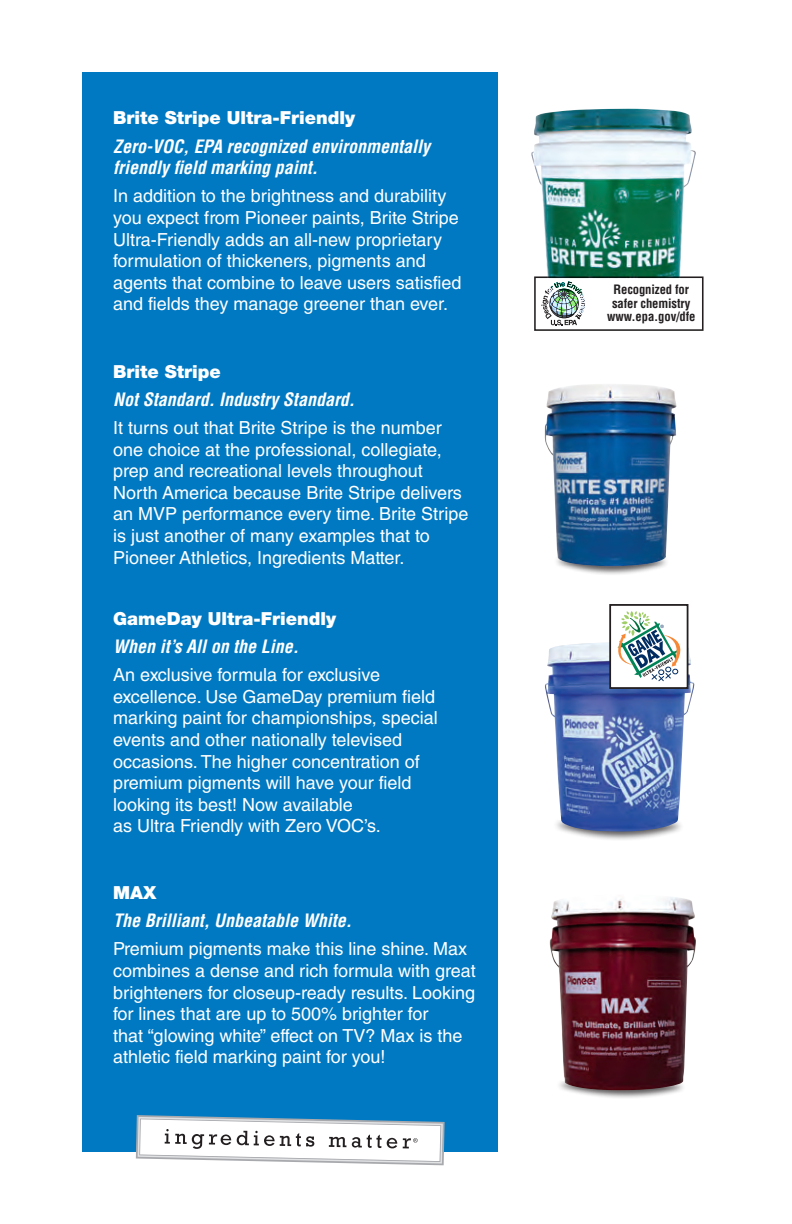
<style>
.page{position:relative;width:792px;height:1224px;background:#fff}
.page>*{position:absolute;margin:0;border:0;box-sizing:border-box;transform-origin:0 0}
.t1{font:18px/21.6px "Helvetica LT Std";color:#fff}
.t2{font:italic 700 condensed 18px/21.6px "Helvetica LT Std";color:#fff}
.t3{font:900 18px "Helvetica Neue LT Std";color:#fff}
.t4{font:700 condensed 12.6px "Helvetica LT Std";letter-spacing:-.01em;color:#231f20}
</style>
<div class="page">
<div style="left:82px;top:72px;width:416px;height:1080px;background:#0079c2"></div>
<svg style="left:136px;top:1115px;width:309px;height:50px"></svg>
<div style="left:556px;top:1077px;width:131px;height:23px;background:#231f20;opacity:.75"></div>
<svg style="left:560px;top:1090px;width:123px;height:7px"></svg>
<svg style="left:567px;top:832px;width:107px;height:8px"></svg>
<svg style="left:561px;top:566px;width:102px;height:9px"></svg>
<img style="left:545px;top:384px;width:132px;height:182px">
<img style="left:545px;top:642px;width:150px;height:190px">
<img style="left:550px;top:897px;width:146px;height:193px">
<img style="left:531px;top:109px;width:165px;height:167px">
<svg style="left:534px;top:276px;width:170px;height:55px"></svg>
<div style="left:610px;top:605px;width:78px;height:83px;background:#fff"></div>
<svg style="left:617px;top:611px;width:64px;height:71px"></svg>
<div style="left:609px;top:604px;width:79px;height:85px;border:2px solid #231f20"></div>
<p class="t3" style="left:113px;top:107px;width:244px">Brite Stripe Ultra-Friendly</p>
<p class="t2" style="left:113px;top:135px;width:318px">Zero-VOC, EPA recognized environmentally friendly field marking paint.</p>
<p class="t1" style="left:113px;top:185px;width:347px">In addition to the brightness and durability you expect from Pioneer paints, Brite Stripe<br>Ultra-Friendly adds an all-new proprietary</p>
<p class="t1" style="left:113px;top:250px;width:350px">formulation of thickeners, pigments and agents that combine to leave users satisfied and fields they manage greener than ever.</p>
<p class="t3" style="left:113px;top:361px;width:109px">Brite Stripe</p>
<p class="t2" style="left:113px;top:389px;width:243px">Not Standard. Industry Standard.</p>
<p class="t1" style="left:113px;top:417px;width:330px;text-align:justify">It turns out that Brite Stripe is the number one choice at the professional, collegiate, prep and recreational levels throughout</p>
<p class="t1" style="left:113px;top:482px;width:357px">North America because Brite Stripe delivers an MVP performance every time. Brite Stripe</p>
<p class="t1" style="left:113px;top:525px;width:318px">is just another of many examples that to<br>Pioneer Athletics, Ingredients Matter.</p>
<p class="t3" style="left:113px;top:608px;width:225px">GameDay Ultra-Friendly</p>
<p class="t2" style="left:113px;top:636px;width:187px">When it’s All on the Line.</p>
<p class="t1" style="left:113px;top:664px;width:326px">An exclusive formula for exclusive excellence. Use GameDay premium field marking paint for championships, special events and other nationally televised occasions. The higher concentration of premium pigments will have your field looking its best! Now available</p>
<p class="t1" style="left:113px;top:815px;width:269px">as Ultra Friendly with Zero VOC’s.</p>
<p class="t3" style="left:113px;top:882px;width:45px">MAX</p>
<p class="t2" style="left:113px;top:910px;width:240px">The Brilliant, Unbeatable White.</p>
<p class="t1" style="left:113px;top:938px;width:364px">Premium pigments make this line shine. Max combines a dense and rich formula with great brighteners for closeup-ready results. Looking for lines that are up to 500% brighter for<br>that “glowing white” effect on TV? Max is the athletic field marking paint for you!</p>
<p class="t4" style="left:614px;top:281px;width:77px">Recognized for</p>
<p class="t4" style="left:612px;top:295px;width:80px">safer chemistry</p>
<p class="t4" style="left:607px;top:309px;width:90px">www.epa.gov/dfe</p>
</div>
